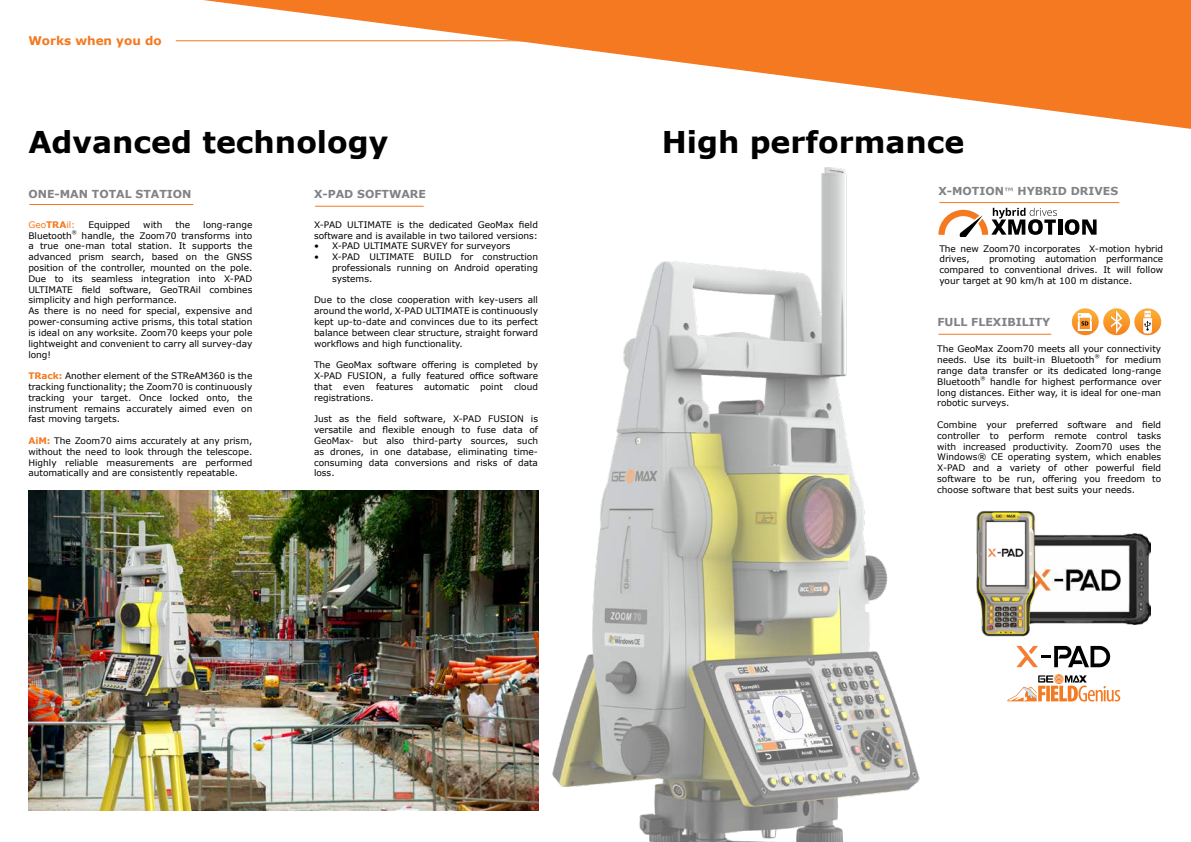
<style>
.page{position:relative;width:1191px;height:842px;background:#fff}
.page>*{position:absolute;margin:0;border:0;box-sizing:border-box;transform-origin:0 0}
.t1{font:700 30px "Verdana";color:#000}
.t2{font:700 12px "Verdana";color:#f47920}
.t3{font:700 11px "Verdana";color:#808285}
.t4{font:9px/10.8px "Verdana";color:#000;text-align:justify}
.t5{font:9px "Verdana";color:#f47920}
.t6{font:5px "Verdana";color:#000}
.s1{font-weight:700}
.s2{font-weight:700;color:#f47920}
.s3{font-size:10px;color:#989898}
</style>
<div class="page">
<img style="left:538px;top:167px;width:382px;height:675px">
<img style="left:28px;top:490px;width:510px;height:321px">
<svg style="left:1071px;top:308px;width:90px;height:27px"></svg>
<hr style="left:29px;top:204px;width:164px;height:1px;background:#f47920">
<hr style="left:938px;top:334px;width:113px;height:1px;background:#f47920">
<svg style="left:1016px;top:646px;width:94px;height:21px"></svg>
<img style="left:1037px;top:533px;width:113px;height:91px">
<hr style="left:176px;top:40px;width:1002px;height:1px;background:#f47920">
<svg style="left:203px;top:0;width:988px;height:129px"></svg>
<hr style="left:315px;top:206px;width:108px;height:1px;background:#f47920">
<hr style="left:1058px;top:219px;width:4px;height:16px;background:#000">
<svg style="left:1064px;top:219px;width:32px;height:16px"></svg>
<svg style="left:938px;top:208px;width:119px;height:28px"></svg>
<hr style="left:939px;top:202px;width:180px;height:1px;background:#f47920">
<svg style="left:1007px;top:674px;width:113px;height:27px"></svg>
<img style="left:976px;top:511px;width:61px;height:126px">
<h2 class="t2" style="left:28px;top:33px;width:135px">Works when you do</h2>
<h1 class="t1" style="left:28px;top:123px;width:361px">Advanced technology</h1>
<h1 class="t1" style="left:661px;top:123px;width:304px">High performance</h1>
<p class="t3" style="left:28px;top:187px;width:165px">ONE-MAN TOTAL STATION</p>
<p class="t5" style="left:28px;top:218px;width:48px">Geo<span class="s1">TRA</span>il:</p>
<p class="t4" style="left:88px;top:219px;width:43px">Equipped</p>
<p class="t4" style="left:143px;top:219px;width:21px">with</p>
<p class="t4" style="left:175px;top:219px;width:16px">the</p>
<p class="t4" style="left:203px;top:219px;width:51px">long-range</p>
<p class="t4" style="left:28px;top:230px;width:45px">Bluetooth</p>
<p class="t6" style="left:72px;top:228px;width:6px">®</p>
<p class="t4" style="left:28px;top:230px;width:225px;text-align:left;text-indent:53px">handle, the Zoom70 transforms into a true one-man total station. It supports the advanced prism search, based on the GNSS position of the controller, mounted on the pole.<br>Due to its seamless integration into X-PAD ULTIMATE field software, GeoTRAil combines simplicity and high performance.<br>As there is no need for special, expensive and power-consuming active prisms, this total station is ideal on any worksite. Zoom70 keeps your pole lightweight and convenient to carry all survey-day long!</p>
<p class="t4" style="left:28px;top:370px;width:225px"><span class="s2">TRack:</span> Another element of the STReAM360 is the tracking functionality; the Zoom70 is continuously tracking your target. Once locked onto, the instrument remains accurately aimed even on fast moving targets.</p>
<p class="t4" style="left:28px;top:435px;width:225px"><span class="s2">AiM:</span> The Zoom70 aims accurately at any prism, without the need to look through the telescope.<br>Highly reliable measurements are performed automatically and are consistently repeatable.</p>
<p class="t3" style="left:314px;top:187px;width:114px">X-PAD SOFTWARE</p>
<p class="t4" style="left:314px;top:219px;width:225px">X-PAD ULTIMATE is the dedicated GeoMax field software and is available in two tailored versions:</p>
<p class="t4" style="left:314px;top:241px;width:198px">• X-PAD ULTIMATE SURVEY for surveyors</p>
<p class="t4" style="left:332px;top:251px;width:207px;text-indent:-18px">• X-PAD ULTIMATE BUILD for construction professionals running on Android operating systems.</p>
<p class="t4" style="left:314px;top:295px;width:225px">Due to the close cooperation with key-users all around the world, X-PAD ULTIMATE is continuously kept up-to-date and convinces due to its perfect balance between clear structure, straight forward workflows and high functionality.</p>
<p class="t4" style="left:314px;top:359px;width:225px">The GeoMax software offering is completed by X-PAD FUSION, a fully featured office software that even features automatic point cloud registrations.</p>
<p class="t4" style="left:314px;top:413px;width:225px">Just as the field software, X-PAD FUSION is versatile and flexible enough to fuse data of GeoMax- but also third-party sources, such as drones, in one database, eliminating time&shy;consuming data conversions and risks of data loss.</p>
<p class="t3" style="left:938px;top:183px;width:181px">X-MOTION<span class="s3">™</span> HYBRID DRIVES</p>
<p class="t4" style="left:939px;top:243px;width:225px">The new Zoom70 incorporates X-motion hybrid drives,</p>
<p class="t4" style="left:939px;top:254px;width:225px;text-indent:50px">promoting automation performance compared to conventional drives. It will follow your target at 90 km/h at 100 m distance.</p>
<p class="t3" style="left:937px;top:315px;width:114px">FULL FLEXIBILITY</p>
<p class="t4" style="left:937px;top:344px;width:225px">The GeoMax Zoom70 meets all your connectivity needs. Use its built-in Bluetooth</p>
<p class="t6" style="left:1094px;top:353px;width:6px">®</p>
<p class="t4" style="left:937px;top:354px;width:225px;text-indent:169px">for medium range data transfer or its dedicated long-range Bluetooth</p>
<p class="t6" style="left:980px;top:375px;width:6px">®</p>
<p class="t4" style="left:937px;top:376px;width:225px;text-indent:53px">handle for highest performance over long distances. Either way, it is ideal for one-man robotic surveys.</p>
<p class="t4" style="left:937px;top:419px;width:225px">Combine your preferred software and field controller to perform remote control tasks with increased productivity. Zoom70 uses the Windows® CE operating system, which enables X-PAD and a variety of other powerful field software to be run, offering you freedom to choose software that best suits your needs.</p>
</div>
